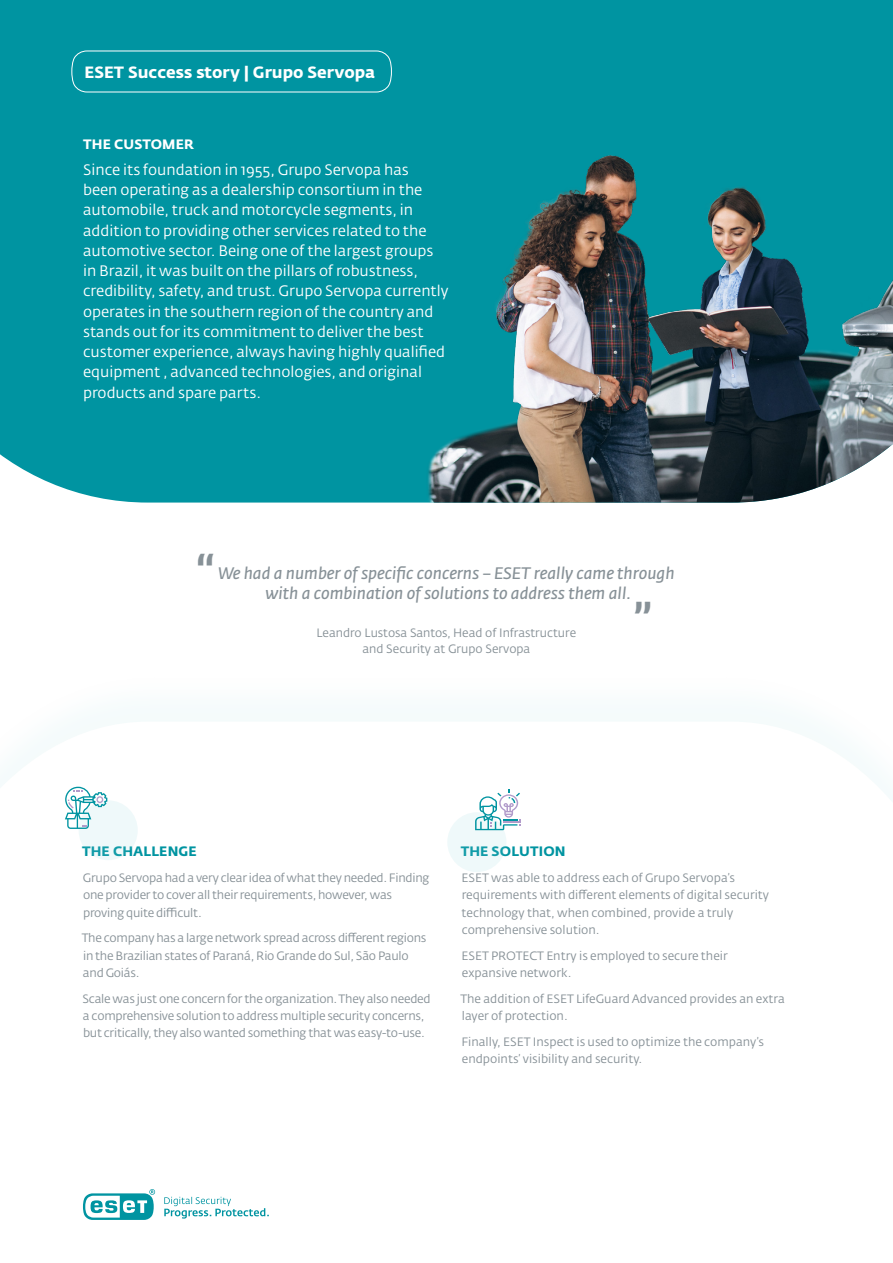
<style>
.page{position:relative;width:893px;height:1263px;background:#fff}
.page>*{position:absolute;margin:0;border:0;box-sizing:border-box;transform-origin:0 0}
.t1{font:48px "Fedra Sans Alt Pro Med LF";color:#879197}
.t2{font:italic 600 16.5px/19.8px "Fedra Sans Alt Pro";color:#879197;text-align:center}
.t3{font:700 16.2px "Fedra Sans Alt Pro";color:#fff}
.t4{font:15px/20.2px "Fedra Sans Alt Pro";color:#fff}
.t5{font:700 13.5px "Fedra Sans Alt Pro";letter-spacing:.01em;color:#0094a1}
.t6{font:700 13.5px "Fedra Sans Alt Pro";letter-spacing:.01em;color:#fff}
.t7{font:12px/17.2px "Fedra Sans Alt Pro";letter-spacing:-.02em;color:#879197}
.t8{font:12px/17.2px "Fedra Sans Alt Pro";color:#879197}
.t9{font:12px/16.5px "Fedra Sans Alt Pro Book LF";color:#879197;text-align:center}
</style>
<div class="page">
<div style="left:0;top:0;width:893px;height:503px;background:#0094a1"></div>
<svg style="left:71px;top:50px;width:321px;height:43px;background:#0c99a5"></svg>
<div style="left:447px;top:812px;width:59px;height:60px;background:#eff9fa;border-radius:50%"></div>
<svg style="left:475px;top:789px;width:45px;height:41px"></svg>
<div style="left:79px;top:800px;width:59px;height:60px;background:#eff9fa;border-radius:50%"></div>
<svg style="left:65px;top:787px;width:42px;height:42px"></svg>
<svg style="left:83px;top:1189px;width:72px;height:31px"></svg>
<svg style="left:164px;top:1197px;width:105px;height:21px"></svg>
<img style="left:387px;top:97px;width:506px;height:405px">
<p class="t3" style="left:84px;top:62px;width:293px">ESET Success story | Grupo Servopa</p>
<p class="t6" style="left:83px;top:136px;width:113px">THE CUSTOMER</p>
<p class="t4" style="left:83px;top:159px;width:367px">Since its foundation in 1955, Grupo Servopa has<br>been operating as a dealership consortium in the automobile, truck and motorcycle segments, in addition to providing other services related to the automotive sector. Being one of the largest groups in Brazil, it was built on the pillars of robustness, credibility, safety, and trust. Grupo Servopa currently operates in the southern region of the country and stands out for its commitment to deliver the best customer experience, always having highly qualified equipment , advanced technologies, and original products and spare parts.</p>
<h1 class="t1" style="left:196px;top:537px;width:20px">“</h1>
<p class="t2" style="left:218px;top:564px;width:458px">We had a number of specific concerns – ESET really came through with a combination of solutions to address them all.</p>
<p class="t9" style="left:317px;top:624px;width:261px">Leandro Lustosa Santos, Head of Infrastructure and Security at Grupo Servopa</p>
<h1 class="t1" style="left:633px;top:584px;width:20px">”</h1>
<p class="t5" style="left:82px;top:843px;width:116px">THE CHALLENGE</p>
<p class="t7" style="left:83px;top:869px;width:348px">Grupo Servopa had a very clear idea of what they needed. Finding one provider to cover all their requirements, however, was proving quite difficult.</p>
<p class="t7" style="left:82px;top:930px;width:346px">The company has a large network spread across different regions in the Brazilian states of Paraná, Rio Grande do Sul, São Paulo and Goiás.</p>
<p class="t7" style="left:83px;top:990px;width:350px">Scale was just one concern for the organization. They also needed a comprehensive solution to address multiple security concerns, but critically, they also wanted something that was easy-to-use.</p>
<p class="t5" style="left:461px;top:843px;width:106px">THE SOLUTION</p>
<p class="t8" style="left:461px;top:869px;width:309px">ESET was able to address each of Grupo Servopa’s requirements with different elements of digital security technology that, when combined, provide a truly comprehensive solution.</p>
<p class="t8" style="left:461px;top:947px;width:268px">ESET PROTECT Entry is employed to secure their expansive network.</p>
<p class="t8" style="left:460px;top:990px;width:326px">The addition of ESET LifeGuard Advanced provides an extra layer of protection.</p>
<p class="t8" style="left:461px;top:1033px;width:304px">Finally, ESET Inspect is used to optimize the company’s endpoints’ visibility and security.</p>
</div>
